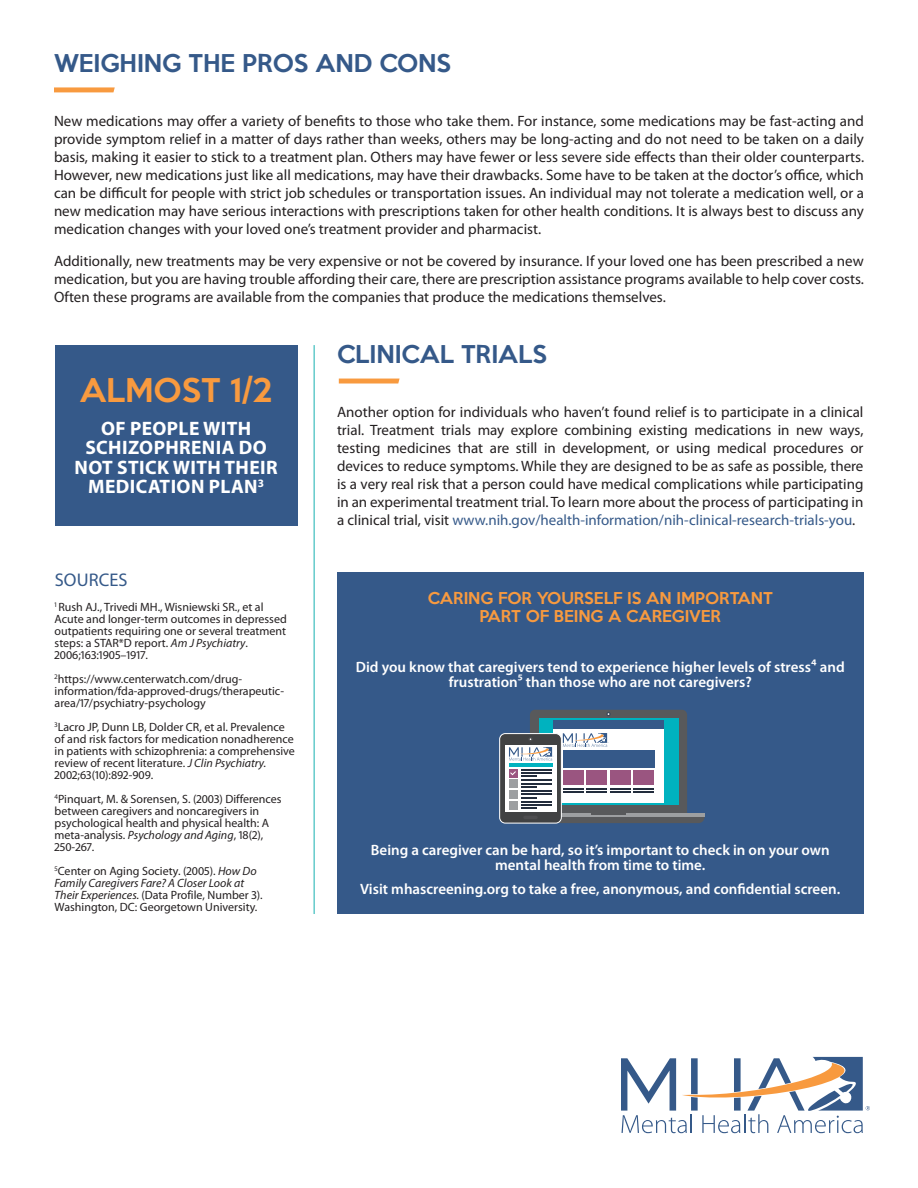
<style>
.page{position:relative;width:918px;height:1188px;background:#fff}
.page>*{position:absolute;margin:0;border:0;box-sizing:border-box;transform-origin:0 0}
.Pride_Point_Number{font:500 30px "Keep Calm";color:#f89a3f}
.Section_Header{font:500 22.5px "Keep Calm";color:#355989}
.Pride_Point_Body{font:700 19.5px/19.5px "Myriad Pro";letter-spacing:.02em;color:#fff;text-align:center}
.Subhead_Intro{font:18.3px "Myriad Pro";letter-spacing:.005em;color:#355989}
.Body{font:15px/18px "Myriad Pro";color:#231f20;text-align:justify}
.Box_body{font:600 15px/15px "Myriad Pro";color:#fff;text-align:center}
.Box_Header{font:500 15px/18px "Keep Calm";color:#f89a3f;text-align:center}
.Body-2{font:12px/12px "Myriad Pro";color:#231f20}
.s1{font-style:italic}
.s2{color:#355989}
</style>
<div class="page">
<svg style="left:54px;top:87px;width:61px;height:5px"></svg>
<hr style="left:314px;top:345px;width:1px;height:569px;background:#17b0b1">
<svg style="left:339px;top:379px;width:61px;height:5px"></svg>
<div style="left:55px;top:345px;width:243px;height:181px;background:#355989"></div>
<svg style="left:621px;top:1057px;width:249px;height:76px"></svg>
<div style="left:337px;top:572px;width:527px;height:342px;background:#355989"></div>
<div style="left:500px;top:734px;width:61px;height:89px;background:#414243;border-radius:6px"></div>
<div style="left:499px;top:733px;width:63px;height:90px;border:1px solid #fff;border-radius:6px"></div>
<div style="left:505px;top:745px;width:51px;height:67px;background:#fff"></div>
<svg style="left:509px;top:710px;width:196px;height:113px"></svg>
<hr style="left:509px;top:763px;width:43px;height:4px;background:#00b2bf">
<p class="Section_Header" style="left:54px;top:44px;width:399px">WEIGHING THE PROS AND CONS</p>
<p class="Body" style="left:54px;top:112px;width:812px">New medications may offer a variety of benefits to those who take them. For instance, some medications may be fast-acting and provide symptom relief in a matter of days rather than weeks, others may be long-acting and do not need to be taken on a daily basis, making it easier to stick to a treatment plan. Others may have fewer or less severe side effects than their older counterparts.<br>However, new medications just like all medications, may have their drawbacks. Some have to be taken at the doctor’s office, which can be difficult for people with strict job schedules or transportation issues. An individual may not tolerate a medication well, or a new medication may have serious interactions with prescriptions taken for other health conditions. It is always best to discuss any medication changes with your loved one’s treatment provider and pharmacist.</p>
<p class="Body" style="left:54px;top:252px;width:812px">Additionally, new treatments may be very expensive or not be covered by insurance. If your loved one has been prescribed a new medication, but you are having trouble affording their care, there are prescription assistance programs available to help cover costs.<br>Often these programs are available from the companies that produce the medications themselves.</p>
<p class="Pride_Point_Number" style="left:80px;top:364px;width:194px">ALMOST 1/2</p>
<p class="Pride_Point_Body" style="left:75px;top:418px;width:205px">OF PEOPLE WITH<br>SCHIZOPHRENIA DO<br>NOT STICK WITH THEIR<br>MEDICATION PLAN<sup>3</sup></p>
<p class="Subhead_Intro" style="left:55px;top:568px;width:74px">SOURCES</p>
<p class="Body-2" style="left:55px;top:601px;width:234px"><sup>1</sup> Rush AJ., Trivedi MH., Wisniewski SR., et al Acute and longer-term outcomes in depressed outpatients requiring one or several treatment steps: a STAR*D report. <span class="s1">Am J Psychiatry</span>.<br>2006;163:1905–1917.</p>
<p class="Body-2" style="left:55px;top:673px;width:231px"><sup>2</sup>https://www.centerwatch.com/drug&shy;information/fda-approved-drugs/therapeutic&shy;area/17/psychiatry-psychology</p>
<p class="Body-2" style="left:55px;top:721px;width:242px"><sup>3</sup>Lacro JP, Dunn LB, Dolder CR, et al. Prevalence of and risk factors for medication nonadherence in patients with schizophrenia: a comprehensive review of recent literature. <span class="s1">J Clin Psychiatry.<br></span>2002;63(10):892-909.</p>
<p class="Body-2" style="left:55px;top:793px;width:229px"><sup>4</sup>Pinquart, M. &amp; Sorensen, S. (2003) Differences between caregivers and noncaregivers in psychological health and physical health: A meta-analysis. <span class="s1">Psychology and Aging</span>, 18(2), 250-267.</p>
<p class="Body-2" style="left:55px;top:865px;width:210px"><sup>5</sup>Center on Aging Society. (2005). <span class="s1">How Do Family Caregivers Fare? A Closer Look at Their Experiences.</span> (Data Profile, Number 3).<br>Washington, DC: Georgetown University.</p>
<p class="Section_Header" style="left:337px;top:335px;width:211px">CLINICAL TRIALS</p>
<p class="Body" style="left:337px;top:403px;width:528px">Another option for individuals who haven’t found relief is to participate in a clinical trial. Treatment trials may explore combining existing medications in new ways, testing medicines that are still in development, or using medical procedures or devices to reduce symptoms. While they are designed to be as safe as possible, there is a very real risk that a person could have medical complications while participating in an experimental treatment trial. To learn more about the process of participating in a clinical trial, visit <span class="s2">www.nih.gov/health-information/nih-clinical-research-trials-you</span>.</p>
<p class="Box_Header" style="left:428px;top:588px;width:347px">CARING FOR YOURSELF IS AN IMPORTANT<br>PART OF BEING A CAREGIVER</p>
<p class="Box_body" style="left:356px;top:659px;width:490px">Did you know that caregivers tend to experience higher levels of stress4 and frustration5 than those who are not caregivers?</p>
<p class="Box_body" style="left:371px;top:842px;width:460px">Being a caregiver can be hard, so it’s important to check in on your own mental health from time to time.</p>
<p class="Box_body" style="left:360px;top:881px;width:481px">Visit mhascreening.org to take a free, anonymous, and confidential screen.</p>
</div>
